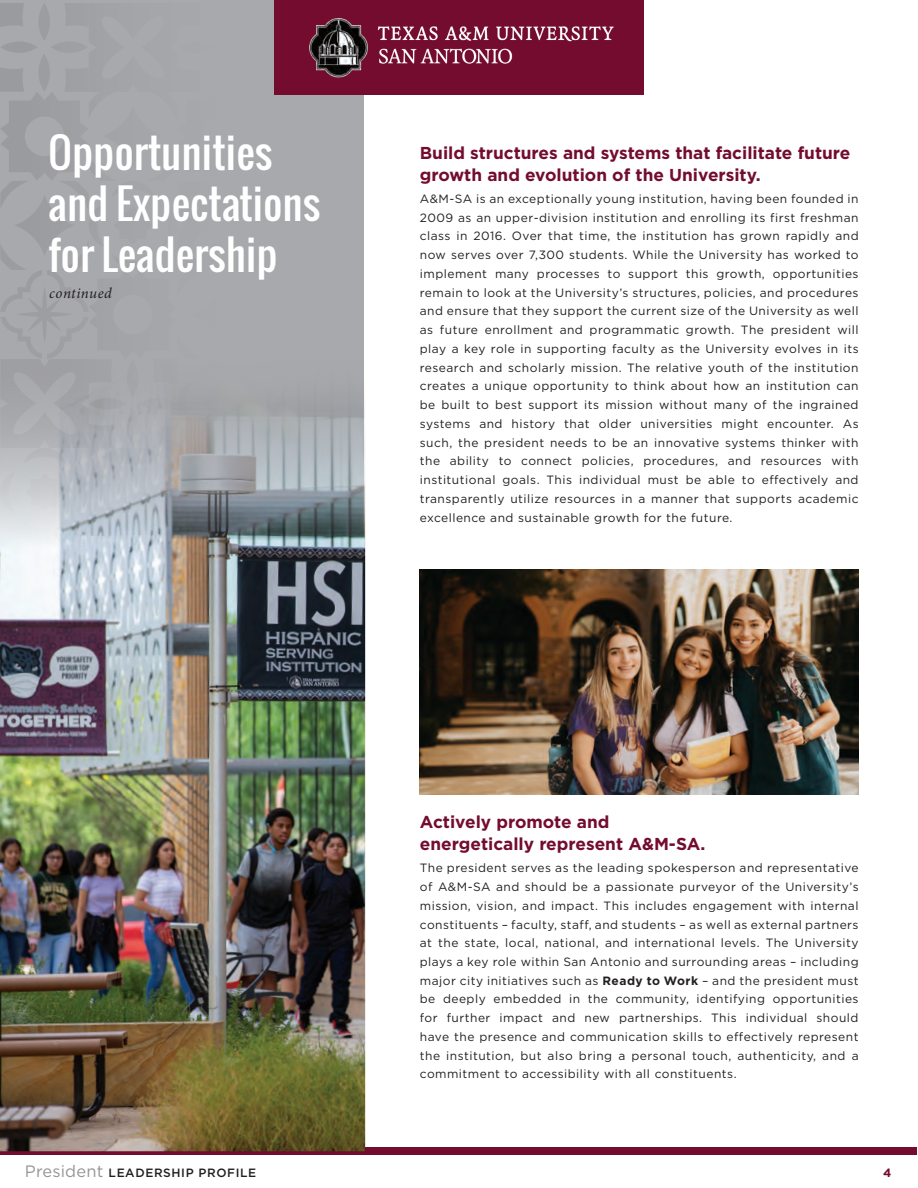
<style>
.page{position:relative;width:918px;height:1188px;background:#fff}
.page>*{position:absolute;margin:0;border:0;box-sizing:border-box;transform-origin:0 0}
.t1{font:40.8px/51px "Oswald";letter-spacing:.01em;color:#fff}
.t2{font:700 17.25px/22.5px "Gotham";color:#730c2e}
.t3{font:italic 15px "Minion Pro";letter-spacing:.03em;color:#231f20}
.t4{font:12px/18.8px "Gotham";letter-spacing:.04em;color:#231f20;text-align:justify}
.t5{font:500 12px "Gotham";letter-spacing:.05em;color:#231f20}
.t6{font:700 12px "Gotham";color:#730c2e}
.s1{font-weight:700}
.s2{font-weight:400;font-size:16.5px;color:#939598}
</style>
<div class="page">
<div style="left:0;top:0;width:364px;height:1151px;background:#a8a9ad"></div>
<svg style="left:0;top:3px;width:61px;height:345px"></svg>
<div style="left:0;top:1148px;width:917px;height:7px;background:#730c2e"></div>
<div style="left:274px;top:0;width:370px;height:94px;background:#730c2e"></div>
<img style="left:309px;top:18px;width:305px;height:60px">
<img style="left:0;top:367px;width:365px;height:784px">
<img style="left:420px;top:570px;width:439px;height:225px">
<h1 class="t1" style="left:49px;top:126px;width:273px">Opportunities and Expectations for Leadership</h1>
<p class="t3" style="left:49px;top:283px;width:64px">continued</p>
<h2 class="t2" style="left:420px;top:141px;width:432px">Build structures and systems that facilitate future growth and evolution of the University.</h2>
<p class="t4" style="left:420px;top:189px;width:440px">A&amp;M-SA is an exceptionally young institution, having been founded in 2009 as an upper-division institution and enrolling its first freshman class in 2016. Over that time, the institution has grown rapidly and now serves over 7,300 students. While the University has worked to implement many processes to support this growth, opportunities remain to look at the University’s structures, policies, and procedures and ensure that they support the current size of the University as well as future enrollment and programmatic growth. The president will play a key role in supporting faculty as the University evolves in its research and scholarly mission. The relative youth of the institution creates a unique opportunity to think about how an institution can be built to best support its mission without many of the ingrained systems and history that older universities might encounter. As such, the president needs to be an innovative systems thinker with the ability to connect policies, procedures, and resources with institutional goals. This individual must be able to effectively and transparently utilize resources in a manner that supports academic excellence and sustainable growth for the future.</p>
<h2 class="t2" style="left:420px;top:810px;width:287px">Actively promote and energetically represent A&amp;M-SA.</h2>
<p class="t4" style="left:420px;top:858px;width:440px">The president serves as the leading spokesperson and representative of A&amp;M-SA and should be a passionate purveyor of the University’s mission, vision, and impact. This includes engagement with internal constituents – faculty, staff, and students – as well as external partners at the state, local, national, and international levels. The University plays a key role within San Antonio and surrounding areas – including major city initiatives such as <span class="s1">Ready to Work</span> – and the president must be deeply embedded in the community, identifying opportunities for further impact and new partnerships. This individual should have the presence and communication skills to effectively represent the institution, but also bring a personal touch, authenticity, and a commitment to accessibility with all constituents.</p>
<p class="t5" style="left:25px;top:1165px;width:233px"><span class="s2">President</span> LEADERSHIP PROFILE</p>
<p class="t6" style="left:883px;top:1165px;width:10px">4</p>
</div>
